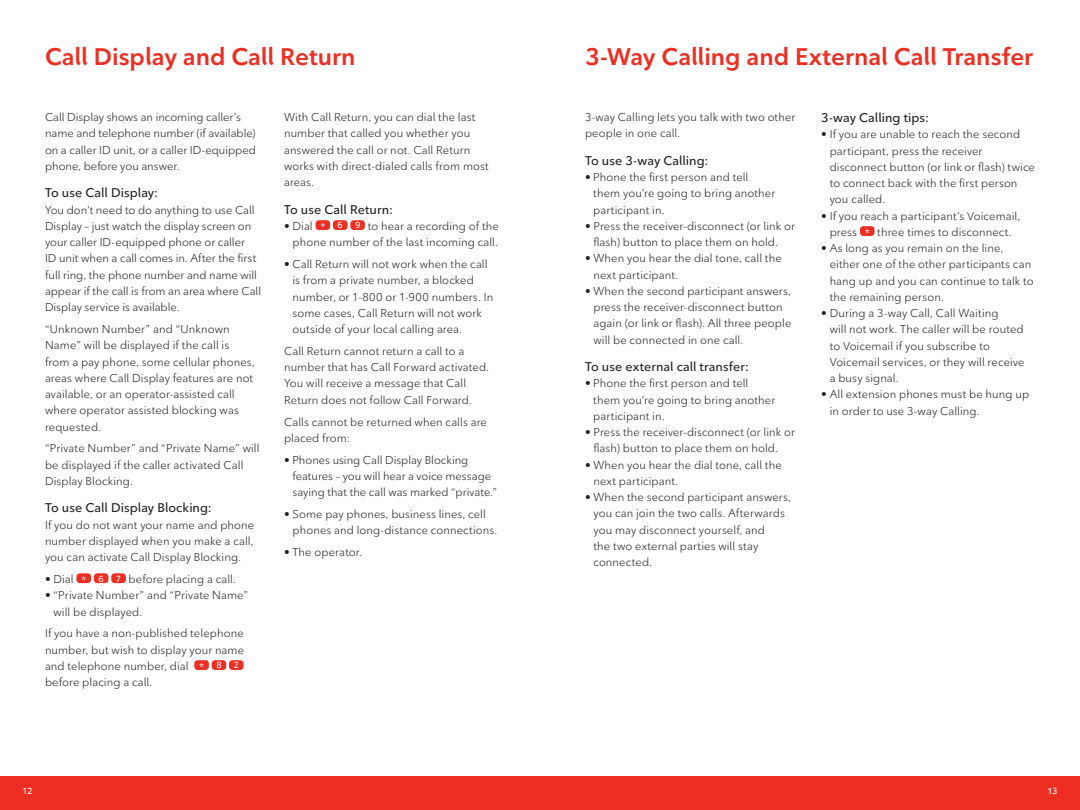
<style>
.page{position:relative;width:1080px;height:810px;background:#fff}
.page>*{position:absolute;margin:0;border:0;box-sizing:border-box;transform-origin:0 0}
.t1{font:600 23.75px "Ted Next";color:#ee2e22}
.t2{font:600 12.5px "Ted Next";letter-spacing:.005em;color:#231f20}
.t3{font:11.25px/16.2px "Ted Next";letter-spacing:.005em;color:#231f20}
.t4{font:600 8.75px "Ted Next";color:#fff}
.s1{font-family:"Helvetica Neue LT Std"}
.s2{font-weight:600;font-size:8.75px;color:#fff}
</style>
<div class="page">
<div style="left:0;top:776px;width:540px;height:34px;background:#ee2e22"></div>
<div style="left:540px;top:776px;width:540px;height:34px;background:#ee2e22"></div>
<div style="left:76px;top:573px;width:15px;height:10px;background:#ee2e22;border-radius:3px"></div>
<svg style="left:82px;top:576px;width:4px;height:4px"></svg>
<div style="left:94px;top:573px;width:14px;height:10px;background:#ee2e22;border-radius:3px"></div>
<div style="left:111px;top:573px;width:15px;height:10px;background:#ee2e22;border-radius:3px"></div>
<div style="left:194px;top:660px;width:15px;height:10px;background:#ee2e22;border-radius:3px"></div>
<div style="left:212px;top:660px;width:14px;height:10px;background:#ee2e22;border-radius:3px"></div>
<div style="left:229px;top:660px;width:15px;height:10px;background:#ee2e22;border-radius:3px"></div>
<div style="left:316px;top:220px;width:14px;height:10px;background:#ee2e22;border-radius:3px"></div>
<svg style="left:321px;top:223px;width:4px;height:4px"></svg>
<div style="left:333px;top:220px;width:15px;height:10px;background:#ee2e22;border-radius:3px"></div>
<div style="left:350px;top:220px;width:15px;height:10px;background:#ee2e22;border-radius:3px"></div>
<div style="left:860px;top:226px;width:15px;height:10px;background:#ee2e22;border-radius:3px"></div>
<svg style="left:865px;top:229px;width:4px;height:4px"></svg>
<h1 class="t1" style="left:45px;top:43px;width:312px">Call Display and Call Return</h1>
<h1 class="t1" style="left:585px;top:43px;width:450px">3-Way Calling and External Call Transfer</h1>
<p class="t3" style="left:45px;top:109px;width:213px">Call Display shows an incoming caller’s name and telephone number (if available) on a caller ID unit, or a caller ID-equipped phone, before you answer.</p>
<p class="t2" style="left:45px;top:186px;width:115px">To use Call Display:</p>
<p class="t3" style="left:45px;top:202px;width:218px">You don’t need to do anything to use Call Display – just watch the display screen on your caller ID-equipped phone or caller<br>ID unit when a call comes in. After the first full ring, the phone number and name will appear if the call is from an area where Call Display service is available.</p>
<p class="t3" style="left:45px;top:321px;width:211px">“Unknown Number” and “Unknown Name” will be displayed if the call is from a pay phone, some cellular phones, areas where Call Display features are not available, or an operator-assisted call where operator assisted blocking was requested.</p>
<p class="t3" style="left:45px;top:440px;width:216px">“Private Number” and “Private Name” will be displayed if the caller activated Call<br>Display Blocking.</p>
<p class="t2" style="left:45px;top:501px;width:168px">To use Call Display Blocking:</p>
<p class="t3" style="left:45px;top:517px;width:211px;text-align:justify">If you do not want your name and phone number displayed when you make a call, you can activate Call Display Blocking.</p>
<p class="t3" style="left:45px;top:571px;width:30px"><span class="s1">•</span> Dial</p>
<p class="t4" style="left:99px;top:573px;width:7px">6</p>
<p class="t3" style="left:116px;top:571px;width:122px"><span class="s2">7</span> before placing a call.</p>
<p class="t3" style="left:53px;top:587px;width:196px;text-indent:-8px"><span class="s1">•</span> “Private Number” and “Private Name” will be displayed.</p>
<p class="t3" style="left:45px;top:625px;width:201px;text-align:justify">If you have a non-published telephone number, but wish to display your name and telephone number, dial</p>
<p class="t4" style="left:216px;top:660px;width:7px">8</p>
<p class="t4" style="left:234px;top:660px;width:7px">2</p>
<p class="t3" style="left:45px;top:674px;width:109px">before placing a call.</p>
<p class="t3" style="left:284px;top:109px;width:206px">With Call Return, you can dial the last number that called you whether you answered the call or not. Call Return works with direct-dialed calls from most areas.</p>
<p class="t2" style="left:284px;top:202px;width:110px">To use Call Return:</p>
<p class="t3" style="left:284px;top:218px;width:30px"><span class="s1">•</span> Dial</p>
<p class="t4" style="left:338px;top:220px;width:7px">6</p>
<p class="t3" style="left:293px;top:218px;width:208px;text-align:right"><span class="s2">9</span> to hear a recording of the<br>phone number of the last incoming call.</p>
<p class="t3" style="left:293px;top:256px;width:202px;text-indent:-8px"><span class="s1">•</span> Call Return will not work when the call is from a private number, a blocked number, or 1-800 or 1-900 numbers. In some cases, Call Return will not work outside of your local calling area.</p>
<p class="t3" style="left:284px;top:343px;width:207px">Call Return cannot return a call to a number that has Call Forward activated.<br>You will receive a message that Call Return does not follow Call Forward.</p>
<p class="t3" style="left:284px;top:413px;width:204px">Calls cannot be returned when calls are placed from:</p>
<p class="t3" style="left:293px;top:452px;width:206px;text-indent:-8px"><span class="s1">•</span> Phones using Call Display Blocking features – you will hear a voice message saying that the call was marked “private.”</p>
<p class="t3" style="left:293px;top:506px;width:206px;text-indent:-8px"><span class="s1">•</span> Some pay phones, business lines, cell phones and long-distance connections.</p>
<p class="t3" style="left:284px;top:544px;width:80px"><span class="s1">•</span> The operator.</p>
<p class="t3" style="left:585px;top:109px;width:212px">3-way Calling lets you talk with two other people in one call.</p>
<p class="t2" style="left:585px;top:153px;width:125px">To use 3-way Calling:</p>
<p class="t3" style="left:593px;top:169px;width:183px;text-indent:-8px"><span class="s1">•</span> Phone the first person and tell them you’re going to bring another participant in.</p>
<p class="t3" style="left:593px;top:218px;width:203px;text-indent:-8px"><span class="s1">•</span> Press the receiver-disconnect (or link or flash) button to place them on hold.</p>
<p class="t3" style="left:593px;top:250px;width:190px;text-indent:-8px"><span class="s1">•</span> When you hear the dial tone, call the next participant.</p>
<p class="t3" style="left:593px;top:283px;width:200px;text-indent:-8px"><span class="s1">•</span> When the second participant answers, press the receiver-disconnect button again (or link or flash). All three people will be connected in one call.</p>
<p class="t2" style="left:585px;top:359px;width:166px">To use external call transfer:</p>
<p class="t3" style="left:593px;top:375px;width:183px;text-indent:-8px"><span class="s1">•</span> Phone the first person and tell them you’re going to bring another participant in.</p>
<p class="t3" style="left:593px;top:424px;width:203px;text-indent:-8px"><span class="s1">•</span> Press the receiver-disconnect (or link or flash) button to place them on hold.</p>
<p class="t3" style="left:593px;top:457px;width:190px;text-indent:-8px"><span class="s1">•</span> When you hear the dial tone, call the next participant.</p>
<p class="t3" style="left:593px;top:489px;width:199px;text-indent:-8px"><span class="s1">•</span> When the second participant answers, you can join the two calls. Afterwards you may disconnect yourself, and<br>the two external parties will stay connected.</p>
<p class="t2" style="left:821px;top:110px;width:109px">3-way Calling tips:</p>
<p class="t3" style="left:830px;top:126px;width:207px;text-indent:-8px"><span class="s1">•</span> If you are unable to reach the second participant, press the receiver disconnect button (or link or flash) twice to connect back with the first person you called.</p>
<p class="t3" style="left:830px;top:208px;width:192px;text-indent:-8px"><span class="s1">•</span> If you reach a participant’s Voicemail, press</p>
<p class="t3" style="left:877px;top:224px;width:136px">three times to disconnect.</p>
<p class="t3" style="left:830px;top:240px;width:206px;text-indent:-8px"><span class="s1">•</span> As long as you remain on the line, either one of the other participants can hang up and you can continue to talk to the remaining person.</p>
<p class="t3" style="left:830px;top:305px;width:196px;text-indent:-8px"><span class="s1">•</span> During a 3-way Call, Call Waiting<br>will not work. The caller will be routed to Voicemail if you subscribe to<br>Voicemail services, or they will receive a busy signal.</p>
<p class="t3" style="left:830px;top:386px;width:201px;text-indent:-8px"><span class="s1">•</span> All extension phones must be hung up in order to use 3-way Calling.</p>
<p class="t4" style="left:23px;top:786px;width:12px">12</p>
<p class="t4" style="left:1047px;top:786px;width:12px">13</p>
</div>
